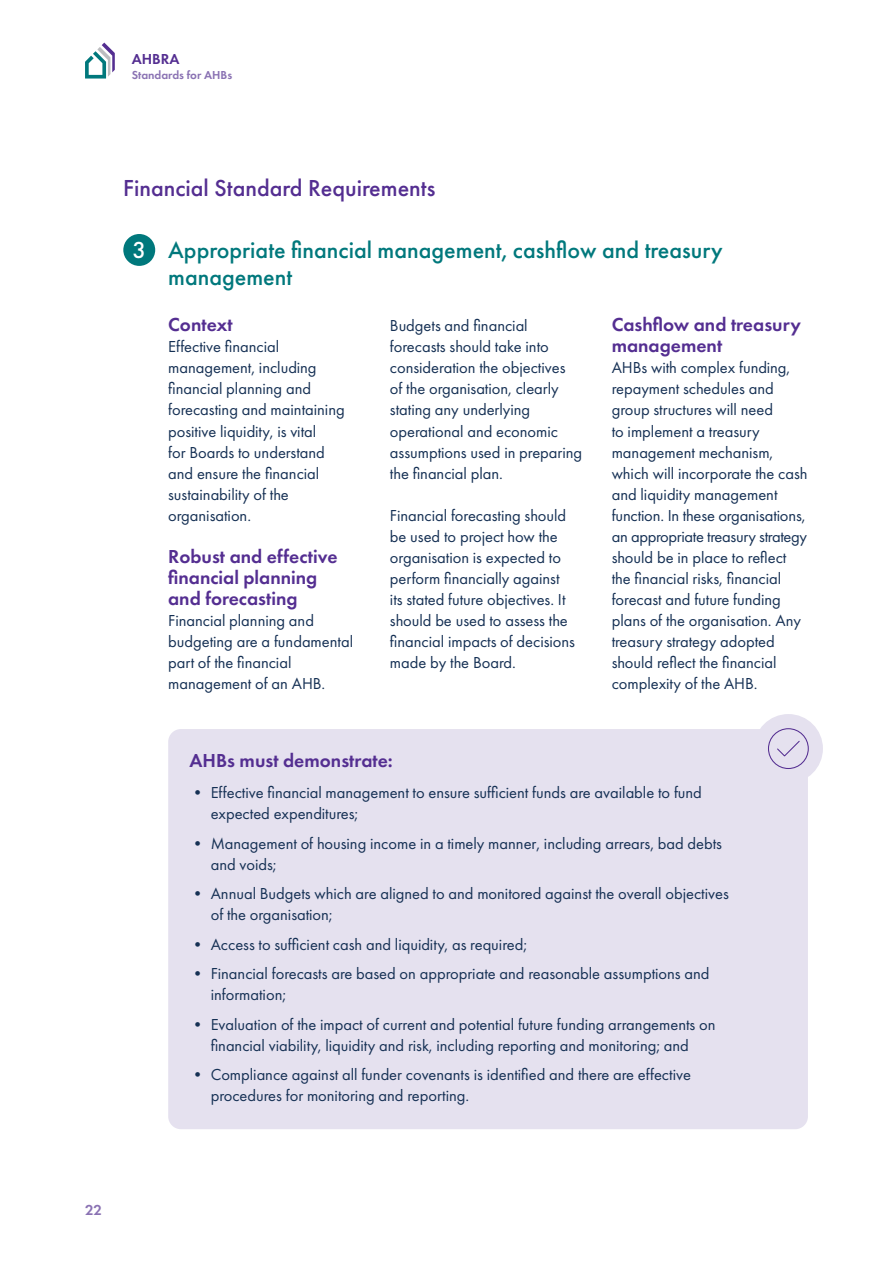
<style>
.page{position:relative;width:893px;height:1263px;background:#fff}
.page>*{position:absolute;margin:0;border:0;box-sizing:border-box;transform-origin:0 0}
.t1{font:500 24px/27px "Futura PT";color:#00787c}
.t2{font:500 24px "Futura PT";color:#542e91}
.t3{font:500 24px "Futura PT";color:#fff}
.t4{font:600 19.5px/21px "Futura PT";color:#542e91}
.t5{font:16.5px/21px "Futura PT";color:#153054}
.t6{font:600 15px "Futura PT";color:#542e91}
.t7{font:600 15px "Futura PT";color:#8a72b3}
.t8{font:600 12px "Futura PT";color:#8a72b3}
</style>
<div class="page">
<svg style="left:85px;top:43px;width:30px;height:36px"></svg>
<div style="left:123px;top:234px;width:32px;height:32px;background:#00787c;border-radius:50%"></div>
<div style="left:168px;top:729px;width:640px;height:400px;background:#e5e1ef;border-radius:13px"></div>
<div style="left:754px;top:714px;width:69px;height:69px;background:#e5e1ef;border-radius:50%"></div>
<div style="left:768px;top:728px;width:41px;height:41px;border:1px solid #542e91;border-radius:50%"></div>
<svg style="left:777px;top:740px;width:23px;height:17px"></svg>
<p class="t6" style="left:132px;top:49px;width:49px">AHBRA</p>
<p class="t8" style="left:132px;top:67px;width:102px">Standards for AHBs</p>
<h1 class="t2" style="left:123px;top:174px;width:314px">Financial Standard Requirements</h1>
<h1 class="t1" style="left:168px;top:236px;width:556px">Appropriate financial management, cashflow and treasury management</h1>
<h1 class="t3" style="left:132px;top:236px;width:15px">3</h1>
<p class="t4" style="left:168px;top:314px;width:66px">Context</p>
<p class="t5" style="left:168px;top:336px;width:178px">Effective financial management, including financial planning and forecasting and maintaining positive liquidity, is vital<br>for Boards to understand and ensure the financial sustainability of the organisation.</p>
<p class="t4" style="left:168px;top:545px;width:171px">Robust and effective financial planning and forecasting</p>
<p class="t5" style="left:168px;top:609px;width:186px">Financial planning and budgeting are a fundamental part of the financial management of an AHB.</p>
<p class="t5" style="left:390px;top:315px;width:194px">Budgets and financial forecasts should take into consideration the objectives<br>of the organisation, clearly stating any underlying operational and economic assumptions used in preparing the financial plan.</p>
<p class="t5" style="left:390px;top:504px;width:187px">Financial forecasting should be used to project how the organisation is expected to perform financially against its stated future objectives. It should be used to assess the financial impacts of decisions made by the Board.</p>
<p class="t4" style="left:612px;top:314px;width:191px">Cashflow and treasury management</p>
<p class="t5" style="left:612px;top:357px;width:197px">AHBs with complex funding, repayment schedules and group structures will need<br>to implement a treasury management mechanism, which will incorporate the cash and liquidity management function. In these organisations, an appropriate treasury strategy should be in place to reflect the financial risks, financial forecast and future funding plans of the organisation. Any treasury strategy adopted should reflect the financial complexity of the AHB.</p>
<p class="t4" style="left:189px;top:749px;width:205px">AHBs must demonstrate:</p>
<p class="t5" style="left:211px;top:782px;width:493px;text-indent:-21px">• Effective financial management to ensure sufficient funds are available to fund expected expenditures;</p>
<p class="t5" style="left:211px;top:833px;width:513px;text-indent:-21px">• Management of housing income in a timely manner, including arrears, bad debts and voids;</p>
<p class="t5" style="left:211px;top:883px;width:520px;text-indent:-21px">• Annual Budgets which are aligned to and monitored against the overall objectives of the organisation;</p>
<p class="t5" style="left:189px;top:934px;width:339px">• Access to sufficient cash and liquidity, as required;</p>
<p class="t5" style="left:211px;top:963px;width:500px;text-indent:-21px">• Financial forecasts are based on appropriate and reasonable assumptions and information;</p>
<p class="t5" style="left:189px;top:1014px;width:528px;text-align:center">• Evaluation of the impact of current and potential future funding arrangements on financial viability, liquidity and risk, including reporting and monitoring; and</p>
<p class="t5" style="left:211px;top:1064px;width:482px;text-indent:-21px">• Compliance against all funder covenants is identified and there are effective procedures for monitoring and reporting.</p>
<p class="t7" style="left:85px;top:1200px;width:19px">22</p>
</div>
